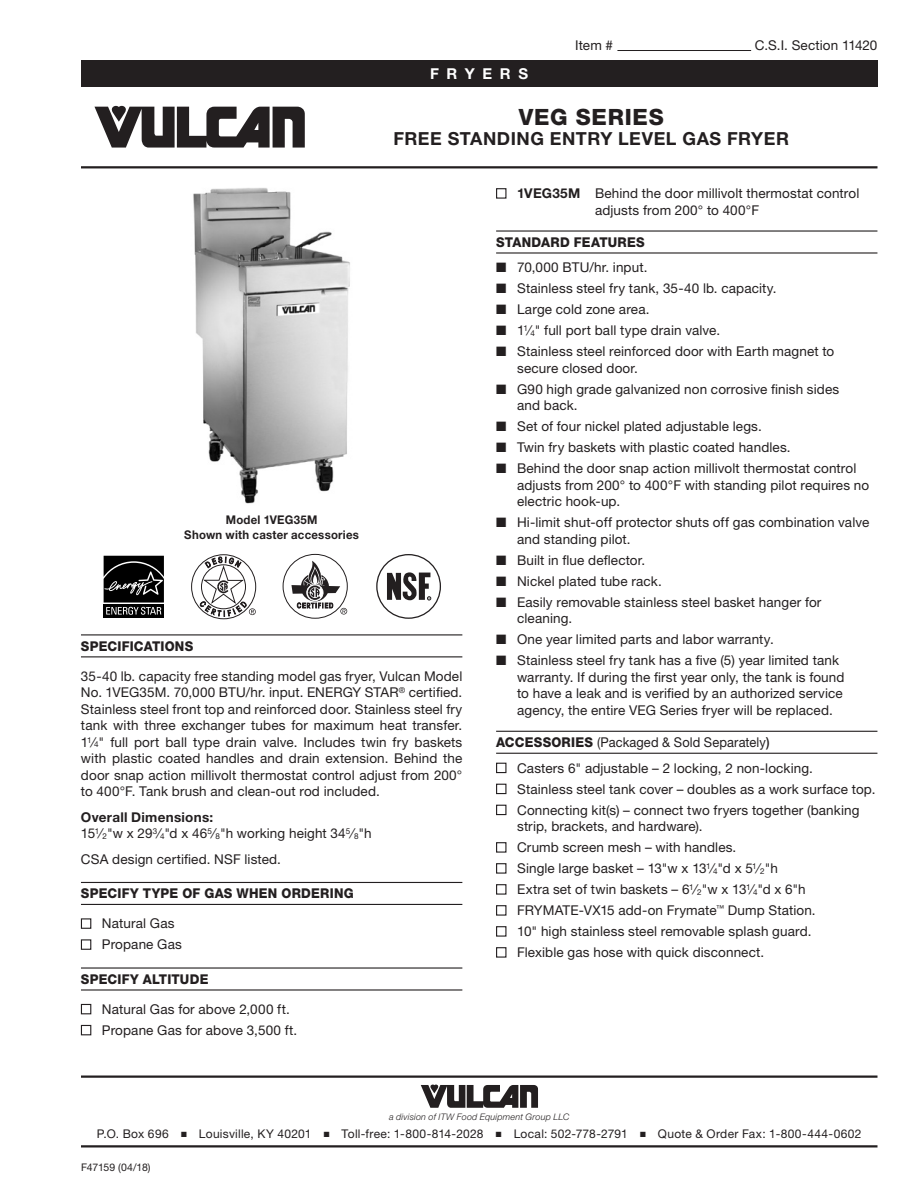
<style>
.page{position:relative;width:918px;height:1188px;background:#fff}
.page>*{position:absolute;margin:0;border:0;box-sizing:border-box;transform-origin:0 0}
.t1{font:800 22.5px "Helvetica Neue LT Std";letter-spacing:.035em;color:#231f20}
.Title_Sub_1{font:700 18px "Helvetica Neue LT Std";letter-spacing:.03em;color:#231f20}
.t2{font:700 15px "Helvetica Neue LT Std";letter-spacing:.51em;color:#fff}
.Body_2_Align-Left{font:13.5px/16.5px "Helvetica Neue LT Std";letter-spacing:.01em;color:#231f20}
.Sub_Head_1{font:800 13.5px "Helvetica Neue LT Std";letter-spacing:.015em;color:#231f20;scale:.95 1}
.Sub_Head_1-2{font:13.5px "Helvetica Neue LT Std";letter-spacing:.01em;color:#231f20;scale:.95 1}
.Body_1_Align-Justify{font:13.5px "Helvetica Neue LT Std";letter-spacing:.01em;color:#231f20}
.t3{font:12px "Helvetica Neue LT Std";letter-spacing:.025em;color:#231f20}
.Note-Image{font:700 12px "Helvetica Neue LT Std";letter-spacing:.02em;color:#231f20;scale:.95 1}
.t4{font:10.5px "Helvetica Neue LT Std";letter-spacing:-.02em;color:#231f20}
.t5{font:italic 300 9px "Helvetica Neue LT Std";letter-spacing:.02em;color:#231f20}
.s1{font-size:8.1px}
.s2{font-weight:700}
.s3{font-weight:800}
.s4{font-weight:500}
</style>
<div class="page">
<hr style="left:617px;top:50px;width:134px;height:1px;background:#231f20">
<div style="left:81px;top:60px;width:796px;height:27px;background:#231f20"></div>
<hr style="left:81px;top:1076px;width:797px;height:2px;background:#231f20">
<hr style="left:81px;top:1145px;width:797px;height:3px;background:#231f20">
<svg style="left:94px;top:106px;width:211px;height:42px"></svg>
<hr style="left:81px;top:166px;width:797px;height:2px;background:#231f20">
<svg style="left:421px;top:1085px;width:117px;height:23px"></svg>
<hr style="left:81px;top:634px;width:381px;height:1px;background:#231f20">
<hr style="left:81px;top:656px;width:381px;height:1px;background:#231f20">
<hr style="left:81px;top:882px;width:381px;height:1px;background:#231f20">
<hr style="left:81px;top:904px;width:381px;height:1px;background:#231f20">
<hr style="left:81px;top:967px;width:381px;height:2px;background:#231f20">
<hr style="left:81px;top:989px;width:381px;height:2px;background:#231f20">
<svg style="left:191px;top:554px;width:65px;height:65px"></svg>
<div style="left:283px;top:554px;width:65px;height:65px;border:1px solid #231f20;border-radius:50%"></div>
<svg style="left:291px;top:561px;width:56px;height:54px"></svg>
<div style="left:376px;top:554px;width:65px;height:65px;border:1px solid #231f20;border-radius:50%"></div>
<svg style="left:387px;top:572px;width:44px;height:28px"></svg>
<svg style="left:103px;top:555px;width:61px;height:63px;background:#2c2c2c"></svg>
<div style="left:81px;top:918px;width:10px;height:11px;border:1px solid #231f20"></div>
<div style="left:81px;top:939px;width:10px;height:11px;border:1px solid #231f20"></div>
<div style="left:81px;top:1004px;width:10px;height:10px;border:1px solid #231f20"></div>
<div style="left:81px;top:1025px;width:10px;height:10px;border:1px solid #231f20"></div>
<hr style="left:496px;top:230px;width:381px;height:2px;background:#231f20">
<hr style="left:496px;top:252px;width:381px;height:2px;background:#231f20">
<hr style="left:496px;top:731px;width:381px;height:1px;background:#231f20">
<hr style="left:496px;top:753px;width:381px;height:1px;background:#231f20">
<div style="left:496px;top:188px;width:10px;height:11px;border:1px solid #231f20"></div>
<div style="left:496px;top:763px;width:10px;height:10px;border:1px solid #231f20"></div>
<div style="left:496px;top:784px;width:10px;height:10px;border:1px solid #231f20"></div>
<div style="left:496px;top:805px;width:10px;height:10px;border:1px solid #231f20"></div>
<div style="left:496px;top:842px;width:10px;height:11px;border:1px solid #231f20"></div>
<div style="left:496px;top:863px;width:10px;height:11px;border:1px solid #231f20"></div>
<div style="left:496px;top:884px;width:10px;height:11px;border:1px solid #231f20"></div>
<div style="left:496px;top:905px;width:10px;height:11px;border:1px solid #231f20"></div>
<div style="left:496px;top:926px;width:10px;height:11px;border:1px solid #231f20"></div>
<div style="left:496px;top:947px;width:10px;height:11px;border:1px solid #231f20"></div>
<img style="left:193px;top:188px;width:157px;height:316px">
<p class="t2" style="left:430px;top:64px;width:99px">FRYERS</p>
<p class="Body_2_Align-Left" style="left:575px;top:37px;width:39px">Item #</p>
<p class="Body_2_Align-Left" style="left:755px;top:37px;width:124px">C.S.I. Section 11420</p>
<p class="t1" style="left:519px;top:104px;width:146px">VEG SERIES</p>
<p class="Title_Sub_1" style="left:393px;top:127px;width:397px">FREE STANDING ENTRY LEVEL GAS FRYER</p>
<p class="Note-Image" style="left:226px;top:512px;width:98px">Model 1VEG35M</p>
<p class="Note-Image" style="left:184px;top:527px;width:185px">Shown with caster accessories</p>
<p class="Sub_Head_1" style="left:81px;top:638px;width:120px">SPECIFICATIONS</p>
<p class="Body_2_Align-Left" style="left:81px;top:667px;width:383px;text-align:justify">35-40 lb. capacity free standing model gas fryer, Vulcan Model No. 1VEG35M. 70,000 BTU/hr. input. ENERGY STAR<sup>®</sup> certified.<br>Stainless steel front top and reinforced door. Stainless steel fry tank with three exchanger tubes for maximum heat transfer.<br>1<sup>1</sup>⁄<span class="s1">4</span>" full port ball type drain valve. Includes twin fry baskets with plastic coated handles and drain extension. Behind the door snap action millivolt thermostat control adjust from 200° to 400°F. Tank brush and clean-out rod included.</p>
<p class="Body_2_Align-Left" style="left:81px;top:808px;width:292px"><span class="s2">Overall Dimensions:<br></span>15<sup>1</sup>⁄<span class="s1">2</span>"w x 29<sup>3</sup>⁄<span class="s1">4</span>"d x 46<sup>5</sup>⁄<span class="s1">8</span>"h working height 34<sup>5</sup>⁄<span class="s1">8</span>"h</p>
<p class="Body_1_Align-Justify" style="left:81px;top:851px;width:202px">CSA design certified. NSF listed.</p>
<p class="Sub_Head_1" style="left:81px;top:885px;width:289px">SPECIFY TYPE OF GAS WHEN ORDERING</p>
<p class="Body_2_Align-Left" style="left:102px;top:915px;width:74px">Natural Gas</p>
<p class="Body_2_Align-Left" style="left:102px;top:936px;width:81px">Propane Gas</p>
<p class="Sub_Head_1" style="left:81px;top:971px;width:136px">SPECIFY ALTITUDE</p>
<p class="Body_2_Align-Left" style="left:102px;top:1001px;width:189px">Natural Gas for above 2,000 ft.</p>
<p class="Body_2_Align-Left" style="left:102px;top:1022px;width:197px">Propane Gas for above 3,500 ft.</p>
<p class="Body_2_Align-Left" style="left:595px;top:185px;width:266px;text-indent:-78px"><span class="s2">1VEG35M</span> Behind the door millivolt thermostat control adjusts from 200° to 400°F</p>
<p class="Sub_Head_1" style="left:496px;top:234px;width:158px">STANDARD FEATURES</p>
<p class="Body_2_Align-Left" style="left:496px;top:259px;width:153px">■ 70,000 BTU/hr. input.</p>
<p class="Body_2_Align-Left" style="left:496px;top:280px;width:282px">■ Stainless steel fry tank, 35-40 lb. capacity.</p>
<p class="Body_2_Align-Left" style="left:496px;top:301px;width:155px">■ Large cold zone area.</p>
<p class="Body_2_Align-Left" style="left:496px;top:322px;width:226px">■ 1<sup>1</sup>⁄<span class="s1">4</span>" full port ball type drain valve.</p>
<p class="Body_2_Align-Left" style="left:517px;top:343px;width:319px;text-indent:-21px">■ Stainless steel reinforced door with Earth magnet to secure closed door.</p>
<p class="Body_2_Align-Left" style="left:517px;top:381px;width:324px;text-indent:-21px">■ G90 high grade galvanized non corrosive finish sides and back.</p>
<p class="Body_2_Align-Left" style="left:496px;top:418px;width:267px">■ Set of four nickel plated adjustable legs.</p>
<p class="Body_2_Align-Left" style="left:496px;top:439px;width:296px">■ Twin fry baskets with plastic coated handles.</p>
<p class="Body_2_Align-Left" style="left:517px;top:460px;width:354px;text-indent:-21px">■ Behind the door snap action millivolt thermostat control adjusts from 200° to 400°F with standing pilot requires no electric hook-up.</p>
<p class="Body_2_Align-Left" style="left:517px;top:514px;width:354px;text-indent:-21px">■ Hi-limit shut-off protector shuts off gas combination valve and standing pilot.</p>
<p class="Body_2_Align-Left" style="left:496px;top:552px;width:151px">■ Built in flue deflector.</p>
<p class="Body_2_Align-Left" style="left:496px;top:573px;width:167px">■ Nickel plated tube rack.</p>
<p class="Body_2_Align-Left" style="left:517px;top:594px;width:306px;text-indent:-21px">■ Easily removable stainless steel basket hanger for cleaning.</p>
<p class="Body_2_Align-Left" style="left:496px;top:631px;width:279px">■ One year limited parts and labor warranty.</p>
<p class="Body_2_Align-Left" style="left:517px;top:652px;width:329px;text-indent:-21px">■ Stainless steel fry tank has a five (5) year limited tank warranty. If during the first year only, the tank is found to have a leak and is verified by an authorized service agency, the entire VEG Series fryer will be replaced.</p>
<p class="Sub_Head_1-2" style="left:496px;top:734px;width:289px"><span class="s3">ACCESSORIES</span> (Packaged &amp; Sold Separately<span class="s4">)</span></p>
<p class="Body_2_Align-Left" style="left:517px;top:759px;width:297px">Casters 6" adjustable – 2 locking, 2 non-locking.</p>
<p class="Body_2_Align-Left" style="left:517px;top:780px;width:360px">Stainless steel tank cover – doubles as a work surface top.</p>
<p class="Body_2_Align-Left" style="left:517px;top:801px;width:344px">Connecting kit(s) – connect two fryers together (banking strip, brackets, and hardware).</p>
<p class="Body_2_Align-Left" style="left:517px;top:839px;width:221px">Crumb screen mesh – with handles.</p>
<p class="Body_2_Align-Left" style="left:517px;top:860px;width:262px">Single large basket – 13"w x 13<sup>1</sup>⁄<span class="s1">4</span>"d x 5<sup>1</sup>⁄<span class="s1">2</span>"h</p>
<p class="Body_2_Align-Left" style="left:517px;top:881px;width:290px">Extra set of twin baskets – 6<sup>1</sup>⁄<span class="s1">2</span>"w x 13<sup>1</sup>⁄<span class="s1">4</span>"d x 6"h</p>
<p class="Body_2_Align-Left" style="left:517px;top:902px;width:300px">FRYMATE-VX15 add-on Frymate<sup>™</sup> Dump Station.</p>
<p class="Body_2_Align-Left" style="left:517px;top:923px;width:296px">10" high stainless steel removable splash guard.</p>
<p class="Body_2_Align-Left" style="left:517px;top:944px;width:249px">Flexible gas hose with quick disconnect.</p>
<p class="t5" style="left:389px;top:1111px;width:182px">a division of ITW Food Equipment Group LLC</p>
<p class="t3" style="left:97px;top:1127px;width:766px">P.O. Box 696 ■ Louisville, KY 40201 ■ Toll-free: 1-800-814-2028 ■ Local: 502-778-2791 ■ Quote &amp; Order Fax: 1-800-444-0602</p>
<p class="t4" style="left:81px;top:1161px;width:71px">F47159 (04/18)</p>
</div>
